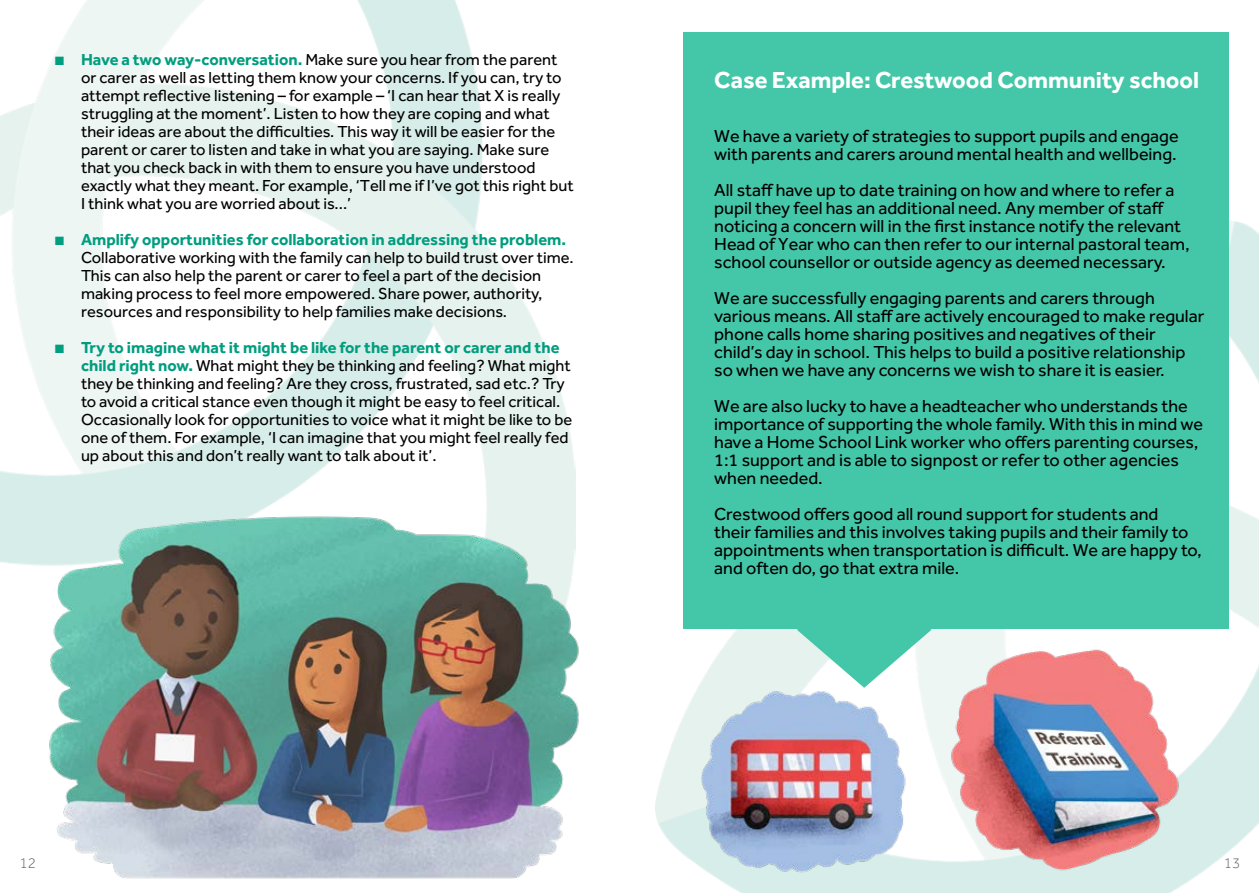
<style>
.page{position:relative;width:1259px;height:893px;background:#fff}
.page>*{position:absolute;margin:0;border:0;box-sizing:border-box;transform-origin:0 0}
.t1{font:700 24px "Effra";color:#fff}
.t2{font:18px/18px "Effra";color:#000}
.t3{font:16.5px/18px "Effra";color:#000}
.t4{font:300 15px "Effra";color:#5d646b}
.s1{font-family:"Arial";font-size:18px;color:#009d7e}
.s2{font-weight:700;color:#009d7e}
</style>
<div class="page">
<img style="left:0;top:0;width:575px;height:565px">
<img style="left:655px;top:220px;width:604px;height:673px">
<img style="left:945px;top:629px;width:252px;height:264px">
<img style="left:688px;top:656px;width:225px;height:237px">
<div style="left:683px;top:32px;width:545px;height:597px;background:#44c7a8"></div>
<svg style="left:797px;top:629px;width:134px;height:59px"></svg>
<img style="left:30px;top:500px;width:549px;height:379px">
<p class="t3" style="left:81px;top:50px;width:494px;text-indent:-27px"><span class="s1">■</span> <span class="s2">Have a two way-conversation.</span> Make sure you hear from the parent or carer as well as letting them know your concerns. If you can, try to attempt reflective listening – for example – ‘I can hear that X is really struggling at the moment’. Listen to how they are coping and what their ideas are about the difficulties. This way it will be easier for the parent or carer to listen and take in what you are saying. Make sure that you check back in with them to ensure you have understood exactly what they meant. For example, ‘Tell me if I’ve got this right but I think what you are worried about is...’</p>
<p class="t3" style="left:81px;top:230px;width:494px;text-indent:-27px"><span class="s1">■</span> <span class="s2">Amplify opportunities for collaboration in addressing the problem.<br></span>Collaborative working with the family can help to build trust over time.<br>This can also help the parent or carer to feel a part of the decision making process to feel more empowered. Share power, authority, resources and responsibility to help families make decisions.</p>
<p class="t3" style="left:81px;top:338px;width:493px;text-indent:-27px"><span class="s1">■</span> <span class="s2">Try to imagine what it might be like for the parent or carer and the child right now.</span> What might they be thinking and feeling? What might they be thinking and feeling? Are they cross, frustrated, sad etc.? Try to avoid a critical stance even though it might be easy to feel critical.<br>Occasionally look for opportunities to voice what it might be like to be one of them. For example, ‘I can imagine that you might feel really fed up about this and don’t really want to talk about it’.</p>
<h1 class="t1" style="left:714px;top:65px;width:486px">Case Example: Crestwood Community school</h1>
<p class="t2" style="left:714px;top:127px;width:466px">We have a variety of strategies to support pupils and engage with parents and carers around mental health and wellbeing.</p>
<p class="t2" style="left:714px;top:181px;width:477px">All staff have up to date training on how and where to refer a pupil they feel has an additional need. Any member of staff noticing a concern will in the first instance notify the relevant Head of Year who can then refer to our internal pastoral team, school counsellor or outside agency as deemed necessary.</p>
<p class="t2" style="left:714px;top:289px;width:491px">We are successfully engaging parents and carers through various means. All staff are actively encouraged to make regular phone calls home sharing positives and negatives of their child’s day in school. This helps to build a positive relationship so when we have any concerns we wish to share it is easier.</p>
<p class="t2" style="left:714px;top:397px;width:490px">We are also lucky to have a headteacher who understands the importance of supporting the whole family. With this in mind we have a Home School Link worker who offers parenting courses, 1:1 support and is able to signpost or refer to other agencies when needed.</p>
<p class="t2" style="left:714px;top:505px;width:489px">Crestwood offers good all round support for students and<br>their families and this involves taking pupils and their family to appointments when transportation is difficult. We are happy to, and often do, go that extra mile.</p>
<p class="t4" style="left:20px;top:854px;width:18px">12</p>
<p class="t4" style="left:1223px;top:854px;width:18px">13</p>
</div>
